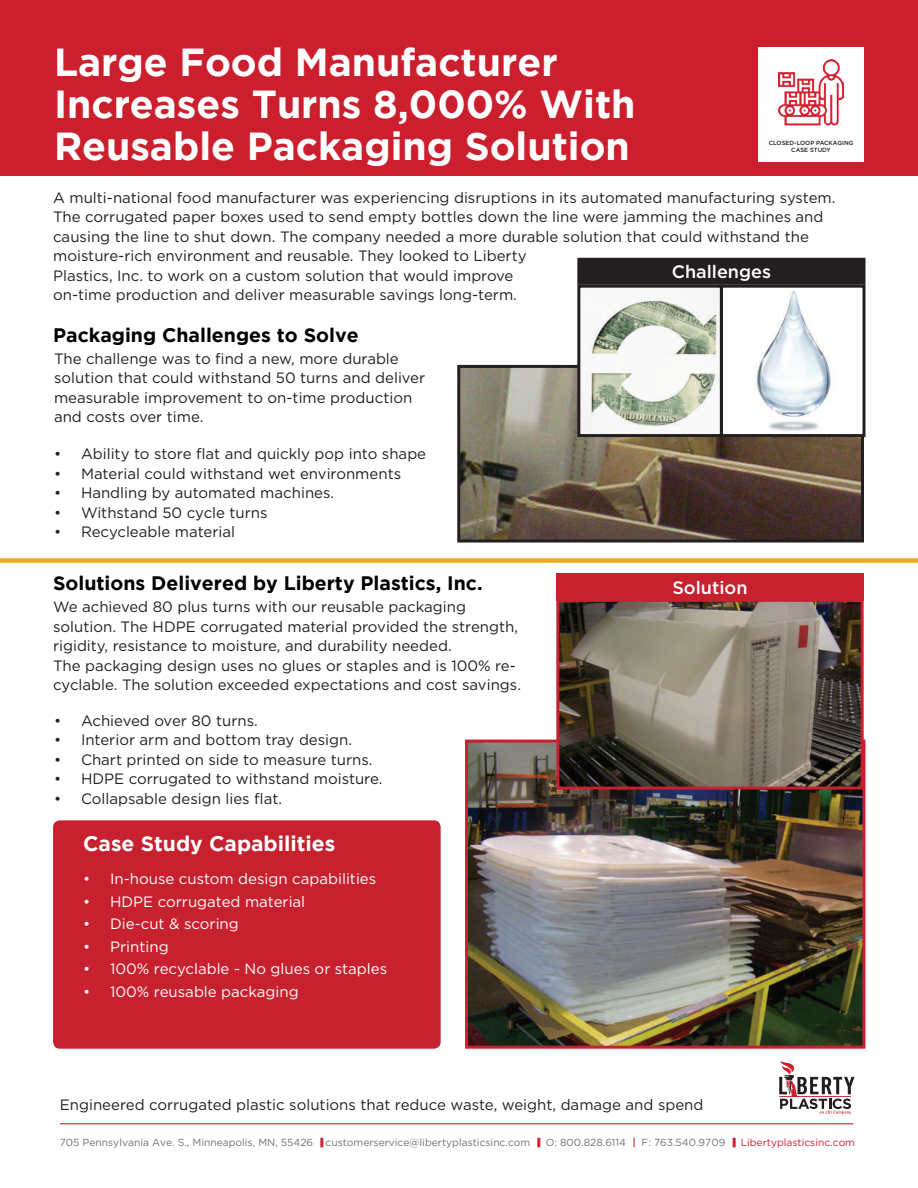
<style>
.page{position:relative;width:918px;height:1188px;background:#fff}
.page>*{position:absolute;margin:0;border:0;box-sizing:border-box;transform-origin:0 0}
.t1{font:700 39px/42px "Gotham";color:#fff}
.t2{font:700 21px "Gotham";color:#fff}
.t3{font:700 19.5px "Gotham";color:#000}
.t4{font:500 18px "Gotham";color:#fff}
.t5{font:15px/19.5px "Gotham";color:#231f20}
.t6{font:15px "Gotham";color:#fff}
.t7{font:10.2px "Gotham";color:#707271}
.t8{font:500 6px/7.2px "Gotham";color:#231f20;text-align:center}
.s1{color:#cf202f}
</style>
<div class="page">
<div style="left:0;top:0;width:918px;height:176px;background:#cb1f2e"></div>
<svg style="left:779px;top:1061px;width:75px;height:54px"></svg>
<hr style="left:60px;top:1123px;width:793px;height:1px;background:#cf202f">
<div style="left:758px;top:48px;width:106px;height:107px;background:#fff"></div>
<img style="left:778px;top:60px;width:66px;height:66px">
<img style="left:461px;top:369px;width:399px;height:170px">
<div style="left:457px;top:365px;width:407px;height:178px;border:3px solid #231f20"></div>
<img style="left:581px;top:289px;width:138px;height:144px">
<div style="left:577px;top:285px;width:146px;height:152px;border:3px solid #231f20"></div>
<div style="left:0;top:558px;width:918px;height:5px;background:#eaaa20"></div>
<div style="left:53px;top:820px;width:388px;height:229px;background:#c7202e;border-radius:7px"></div>
<div style="left:556px;top:573px;width:308px;height:27px;background:#c7202e"></div>
<div style="left:578px;top:259px;width:287px;height:25px;background:#231f20"></div>
<div style="left:577px;top:258px;width:289px;height:27px;border:2px solid #231f20"></div>
<div style="left:758px;top:131px;width:106px;height:31px;background:#fff"></div>
<img style="left:469px;top:744px;width:393px;height:301px">
<div style="left:465px;top:740px;width:401px;height:309px;border:3px solid #c7202e"></div>
<img style="left:560px;top:603px;width:300px;height:183px">
<div style="left:556px;top:599px;width:308px;height:191px;border:3px solid #c7202e"></div>
<div style="left:722px;top:286px;width:142px;height:150px;background:#fff"></div>
<img style="left:754px;top:291px;width:77px;height:140px">
<div style="left:720px;top:285px;width:146px;height:152px;border:3px solid #231f20"></div>
<h1 class="t1" style="left:54px;top:40px;width:583px">Large Food Manufacturer<br>Increases Turns 8,000% With<br>Reusable Packaging Solution</h1>
<p class="t8" style="left:769px;top:139px;width:86px">CLOSED-LOOP PACKAGING<br>CASE STUDY</p>
<p class="t5" style="left:53px;top:187px;width:784px">A multi-national food manufacturer was experiencing disruptions in its automated manufacturing system.<br>The corrugated paper boxes used to send empty bottles down the line were jamming the machines and causing the line to shut down. The company needed a more durable solution that could withstand the moisture-rich environment and reusable. They looked to Liberty<br>Plastics, Inc. to work on a custom solution that would improve<br>on-time production and deliver measurable savings long-term.</p>
<p class="t4" style="left:672px;top:260px;width:101px">Challenges</p>
<h3 class="t3" style="left:53px;top:324px;width:307px">Packaging Challenges to Solve</h3>
<p class="t5" style="left:54px;top:349px;width:373px">The challenge was to find a new, more durable solution that could withstand 50 turns and deliver measurable improvement to on-time production and costs over time.</p>
<p class="t5" style="left:54px;top:444px;width:374px">• Ability to store flat and quickly pop into shape</p>
<p class="t5" style="left:54px;top:464px;width:349px">• Material could withstand wet environments</p>
<p class="t5" style="left:54px;top:483px;width:282px">• Handling by automated machines.</p>
<p class="t5" style="left:54px;top:503px;width:215px">• Withstand 50 cycle turns</p>
<p class="t5" style="left:54px;top:522px;width:183px">• Recycleable material</p>
<h3 class="t3" style="left:53px;top:572px;width:431px">Solutions Delivered by Liberty Plastics, Inc.</h3>
<p class="t5" style="left:53px;top:597px;width:469px">We achieved 80 plus turns with our reusable packaging solution. The HDPE corrugated material provided the strength, rigidity, resistance to moisture, and durability needed.<br>The packaging design uses no glues or staples and is 100% re&shy;cyclable. The solution exceeded expectations and cost savings.</p>
<p class="t5" style="left:54px;top:711px;width:205px">• Achieved over 80 turns.</p>
<p class="t5" style="left:54px;top:730px;width:300px">• Interior arm and bottom tray design.</p>
<p class="t5" style="left:54px;top:750px;width:320px">• Chart printed on side to measure turns.</p>
<p class="t5" style="left:54px;top:769px;width:330px">• HDPE corrugated to withstand moisture.</p>
<p class="t5" style="left:54px;top:789px;width:230px">• Collapsable design lies flat.</p>
<h2 class="t2" style="left:83px;top:831px;width:254px">Case Study Capabilities</h2>
<p class="t6" style="left:83px;top:869px;width:295px">• In-house custom design capabilities</p>
<p class="t6" style="left:83px;top:892px;width:224px">• HDPE corrugated material</p>
<p class="t6" style="left:83px;top:914px;width:157px">• Die-cut &amp; scoring</p>
<p class="t6" style="left:83px;top:937px;width:87px">• Printing</p>
<p class="t6" style="left:83px;top:959px;width:306px">• 100% recyclable - No glues or staples</p>
<p class="t6" style="left:83px;top:982px;width:217px">• 100% reusable packaging</p>
<p class="t4" style="left:672px;top:576px;width:77px">Solution</p>
<p class="t5" style="left:60px;top:1095px;width:645px">Engineered corrugated plastic solutions that reduce waste, weight, damage and spend</p>
<p class="t7" style="left:60px;top:1136px;width:797px">705 Pennsylvania Ave. S., Minneapolis, MN, 55426 <span class="s1">|</span>customerservice@libertyplasticsinc.com <span class="s1">|</span>O: 800.828.6114 <span class="s1">|</span> F: 763.540.9709 <span class="s1">|Libertyplasticsinc.com</span></p>
</div>
